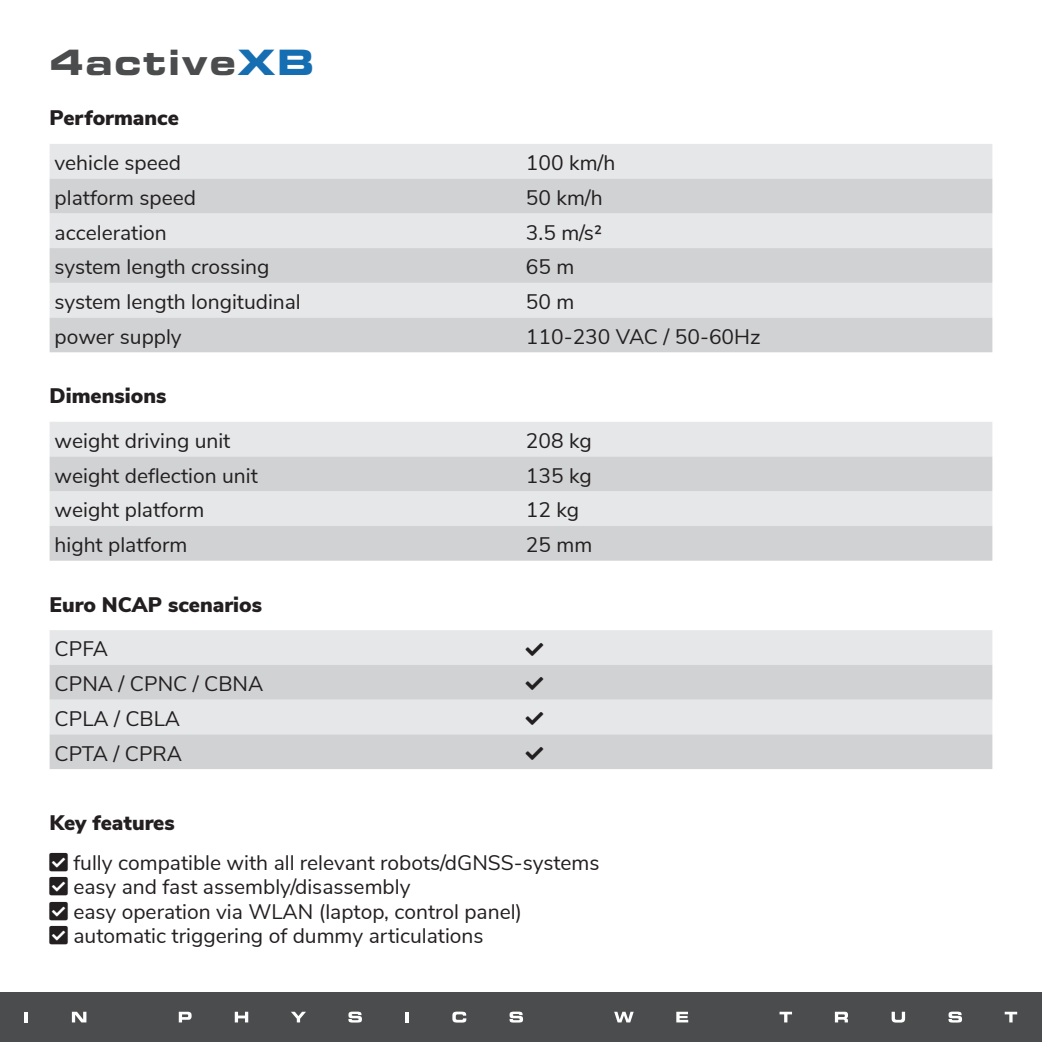
<style>
.page{position:relative;width:1042px;height:1042px;background:#fff}
.page>*{position:absolute;margin:0;border:0;box-sizing:border-box;transform-origin:0 0}
.t1{font:35px "Eurostile Bold Extended Two";letter-spacing:.05em;color:#4b4c4d}
.t2{font:21px "Nunito Sans";color:#231f20}
.t3{font:900 21px "Nunito Sans";color:#231f20}
.s1{color:#156eb1}
</style>
<div class="page">
<div style="left:0;top:992px;width:1042px;height:50px;background:#4b4c4d"></div>
<svg style="left:25px;top:1012px;width:3px;height:10px"></svg>
<svg style="left:72px;top:1011px;width:14px;height:11px"></svg>
<svg style="left:179px;top:1011px;width:13px;height:11px"></svg>
<svg style="left:235px;top:1011px;width:13px;height:11px"></svg>
<svg style="left:291px;top:1011px;width:15px;height:11px"></svg>
<svg style="left:348px;top:1011px;width:14px;height:11px"></svg>
<hr style="left:405px;top:1011px;width:4px;height:11px;background:#fff">
<svg style="left:452px;top:1011px;width:14px;height:11px"></svg>
<svg style="left:509px;top:1011px;width:14px;height:11px"></svg>
<svg style="left:614px;top:1011px;width:20px;height:11px"></svg>
<svg style="left:676px;top:1011px;width:12px;height:11px"></svg>
<svg style="left:779px;top:1011px;width:13px;height:11px"></svg>
<svg style="left:835px;top:1011px;width:13px;height:11px"></svg>
<svg style="left:891px;top:1011px;width:14px;height:11px"></svg>
<svg style="left:948px;top:1011px;width:14px;height:11px"></svg>
<svg style="left:1004px;top:1011px;width:13px;height:11px"></svg>
<div style="left:50px;top:422px;width:942px;height:34px;background:#e6e7e9"></div>
<svg style="left:50px;top:456px;width:942px;height:105px;background:#d8d9db"></svg>
<div style="left:50px;top:144px;width:942px;height:35px;background:#e6e7e9"></div>
<svg style="left:50px;top:179px;width:942px;height:173px;background:#d9dadc"></svg>
<div style="left:50px;top:630px;width:942px;height:35px;background:#e6e7e9"></div>
<svg style="left:50px;top:665px;width:942px;height:104px;background:#d8d9db"></svg>
<svg style="left:526px;top:642px;width:17px;height:14px"></svg>
<svg style="left:526px;top:677px;width:17px;height:13px"></svg>
<svg style="left:526px;top:712px;width:17px;height:13px"></svg>
<svg style="left:526px;top:747px;width:17px;height:13px"></svg>
<p class="t1" style="left:50px;top:38px;width:266px">4active<span class="s1">XB</span></p>
<p class="t3" style="left:50px;top:103px;width:131px">Performance</p>
<p class="t2" style="left:55px;top:147px;width:128px">vehicle speed</p>
<p class="t2" style="left:526px;top:147px;width:91px">100 km/h</p>
<p class="t2" style="left:55px;top:182px;width:143px">platform speed</p>
<p class="t2" style="left:526px;top:182px;width:78px">50 km/h</p>
<p class="t2" style="left:55px;top:217px;width:114px">acceleration</p>
<p class="t2" style="left:526px;top:217px;width:78px">3.5 m/s²</p>
<p class="t2" style="left:55px;top:252px;width:216px">system length crossing</p>
<p class="t2" style="left:526px;top:252px;width:50px">65 m</p>
<p class="t2" style="left:55px;top:286px;width:248px">system length longitudinal</p>
<p class="t2" style="left:526px;top:286px;width:50px">50 m</p>
<p class="t2" style="left:55px;top:321px;width:129px">power supply</p>
<p class="t2" style="left:526px;top:321px;width:236px">110-230 VAC / 50-60Hz</p>
<p class="t3" style="left:50px;top:380px;width:118px">Dimensions</p>
<p class="t2" style="left:55px;top:425px;width:177px">weight driving unit</p>
<p class="t2" style="left:526px;top:425px;width:67px">208 kg</p>
<p class="t2" style="left:55px;top:460px;width:205px">weight deflection unit</p>
<p class="t2" style="left:526px;top:460px;width:67px">135 kg</p>
<p class="t2" style="left:55px;top:495px;width:151px">weight platform</p>
<p class="t2" style="left:526px;top:495px;width:55px">12 kg</p>
<p class="t2" style="left:55px;top:529px;width:134px">hight platform</p>
<p class="t2" style="left:526px;top:529px;width:68px">25 mm</p>
<p class="t3" style="left:50px;top:589px;width:214px">Euro NCAP scenarios</p>
<p class="t2" style="left:55px;top:634px;width:55px">CPFA</p>
<p class="t2" style="left:55px;top:668px;width:210px">CPNA / CPNC / CBNA</p>
<p class="t2" style="left:55px;top:703px;width:127px">CPLA / CBLA</p>
<p class="t2" style="left:55px;top:738px;width:129px">CPTA / CPRA</p>
<p class="t3" style="left:50px;top:807px;width:127px">Key features</p>
<p class="t2" style="left:50px;top:847px;width:551px">▲❑◆ fully compatible with all relevant robots/dGNSS-systems</p>
<p class="t2" style="left:50px;top:872px;width:362px">▲❑◆ easy and fast assembly/disassembly</p>
<p class="t2" style="left:50px;top:896px;width:474px">▲❑◆ easy operation via WLAN (laptop, control panel)</p>
<p class="t2" style="left:50px;top:921px;width:435px">▲❑◆ automatic triggering of dummy articulations</p>
</div>
